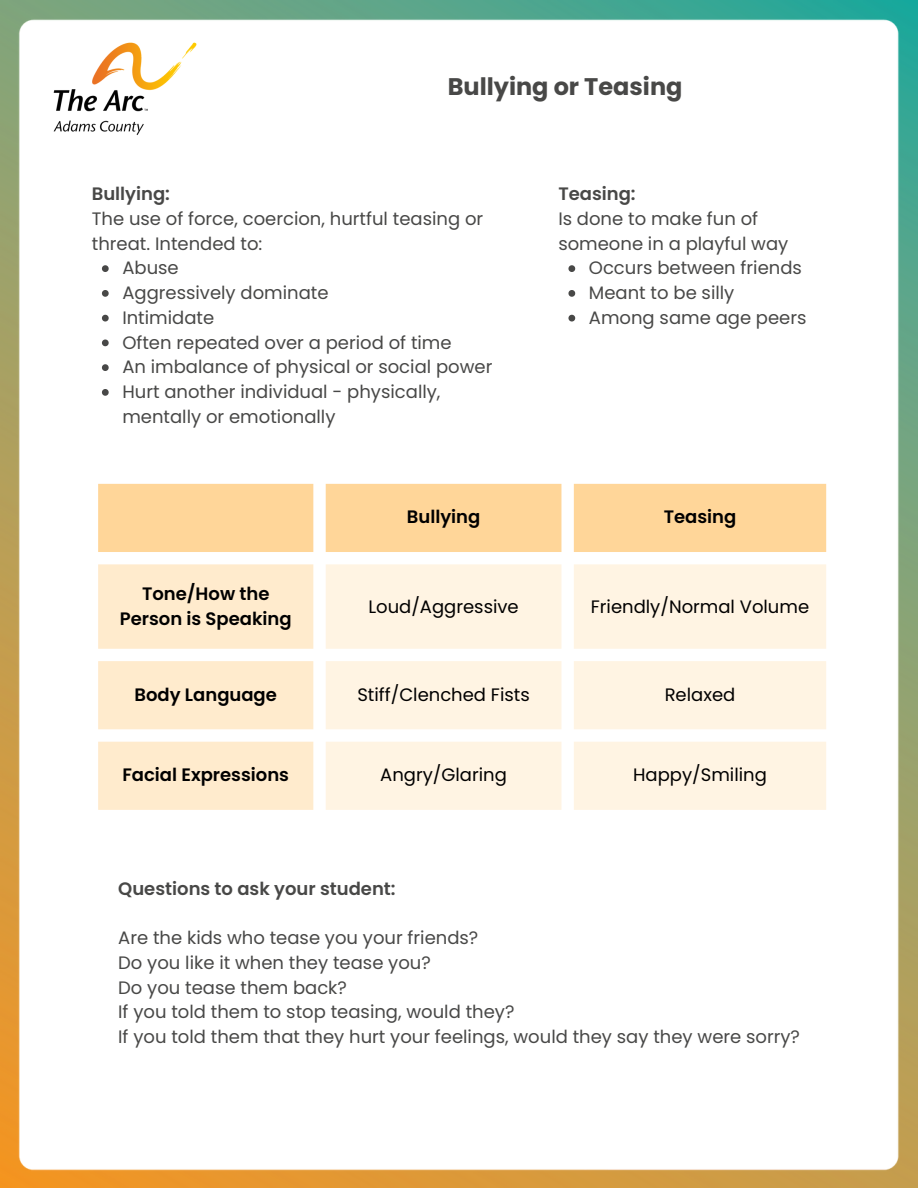
<style>
.page{position:relative;width:918px;height:1188px;background:#fff}
.page>*{position:absolute;margin:0;border:0;box-sizing:border-box;transform-origin:0 0}
.t1{font:700 24px "Poppins";color:#484847}
.t2{font:18px/24.8px "Poppins";color:#484847}
.t3{font:18px "Poppins";color:#000}
.t4{font:600 18px/24.8px "Poppins";color:#000;text-align:center}
.t5{font:600 18px "Poppins";color:#484847}
</style>
<div class="page">
<img style="left:0;top:0;width:918px;height:1188px">
<img style="left:34px;top:23px;width:182px;height:129px">
<div style="left:98px;top:484px;width:728px;height:68px;background:#ffd699"></div>
<svg style="left:98px;top:564px;width:215px;height:246px;background:#ffedd2"></svg>
<svg style="left:326px;top:564px;width:500px;height:246px;background:#fff5e6"></svg>
<svg style="left:102px;top:265px;width:7px;height:7px"></svg>
<svg style="left:102px;top:290px;width:7px;height:7px"></svg>
<svg style="left:102px;top:315px;width:7px;height:7px"></svg>
<svg style="left:102px;top:340px;width:7px;height:6px"></svg>
<svg style="left:102px;top:364px;width:7px;height:7px"></svg>
<svg style="left:102px;top:389px;width:7px;height:7px"></svg>
<svg style="left:568px;top:265px;width:7px;height:7px"></svg>
<svg style="left:568px;top:290px;width:7px;height:7px"></svg>
<svg style="left:568px;top:315px;width:7px;height:7px"></svg>
<p class="t1" style="left:448px;top:70px;width:236px">Bullying or Teasing</p>
<p class="t5" style="left:92px;top:181px;width:80px">Bullying:</p>
<p class="t2" style="left:92px;top:206px;width:393px">The use of force, coercion, hurtful teasing or threat. Intended to:</p>
<p class="t2" style="left:122px;top:256px;width:58px">Abuse</p>
<p class="t2" style="left:122px;top:280px;width:208px">Aggressively dominate</p>
<p class="t2" style="left:122px;top:305px;width:93px">Intimidate</p>
<p class="t2" style="left:122px;top:330px;width:331px">Often repeated over a period of time</p>
<p class="t2" style="left:122px;top:355px;width:372px">An imbalance of physical or social power</p>
<p class="t2" style="left:122px;top:379px;width:320px">Hurt another individual - physically, mentally or emotionally</p>
<p class="t5" style="left:558px;top:181px;width:79px">Teasing:</p>
<p class="t2" style="left:558px;top:206px;width:231px">Is done to make fun of someone in a playful way</p>
<p class="t2" style="left:589px;top:256px;width:215px">Occurs between friends</p>
<p class="t2" style="left:589px;top:280px;width:147px">Meant to be silly</p>
<p class="t2" style="left:589px;top:305px;width:219px">Among same age peers</p>
<p class="t4" style="left:120px;top:582px;width:173px">Tone/How the<br>Person is Speaking</p>
<p class="t4" style="left:407px;top:505px;width:75px">Bullying</p>
<p class="t4" style="left:664px;top:505px;width:74px">Teasing</p>
<p class="t3" style="left:368px;top:594px;width:152px">Loud/Aggressive</p>
<p class="t3" style="left:591px;top:594px;width:220px">Friendly/Normal Volume</p>
<p class="t4" style="left:135px;top:682px;width:144px">Body Language</p>
<p class="t3" style="left:357px;top:682px;width:174px">Stiff/Clenched Fists</p>
<p class="t3" style="left:665px;top:682px;width:72px">Relaxed</p>
<p class="t4" style="left:122px;top:762px;width:168px">Facial Expressions</p>
<p class="t3" style="left:380px;top:762px;width:128px">Angry/Glaring</p>
<p class="t3" style="left:633px;top:762px;width:135px">Happy/Smiling</p>
<p class="t5" style="left:118px;top:876px;width:279px">Questions to ask your student:</p>
<p class="t2" style="left:118px;top:926px;width:362px">Are the kids who tease you your friends?</p>
<p class="t2" style="left:118px;top:950px;width:314px">Do you like it when they tease you?</p>
<p class="t2" style="left:118px;top:975px;width:230px">Do you tease them back?</p>
<p class="t2" style="left:118px;top:1000px;width:398px">If you told them to stop teasing, would they?</p>
<p class="t2" style="left:118px;top:1025px;width:683px">If you told them that they hurt your feelings, would they say they were sorry?</p>
</div>
